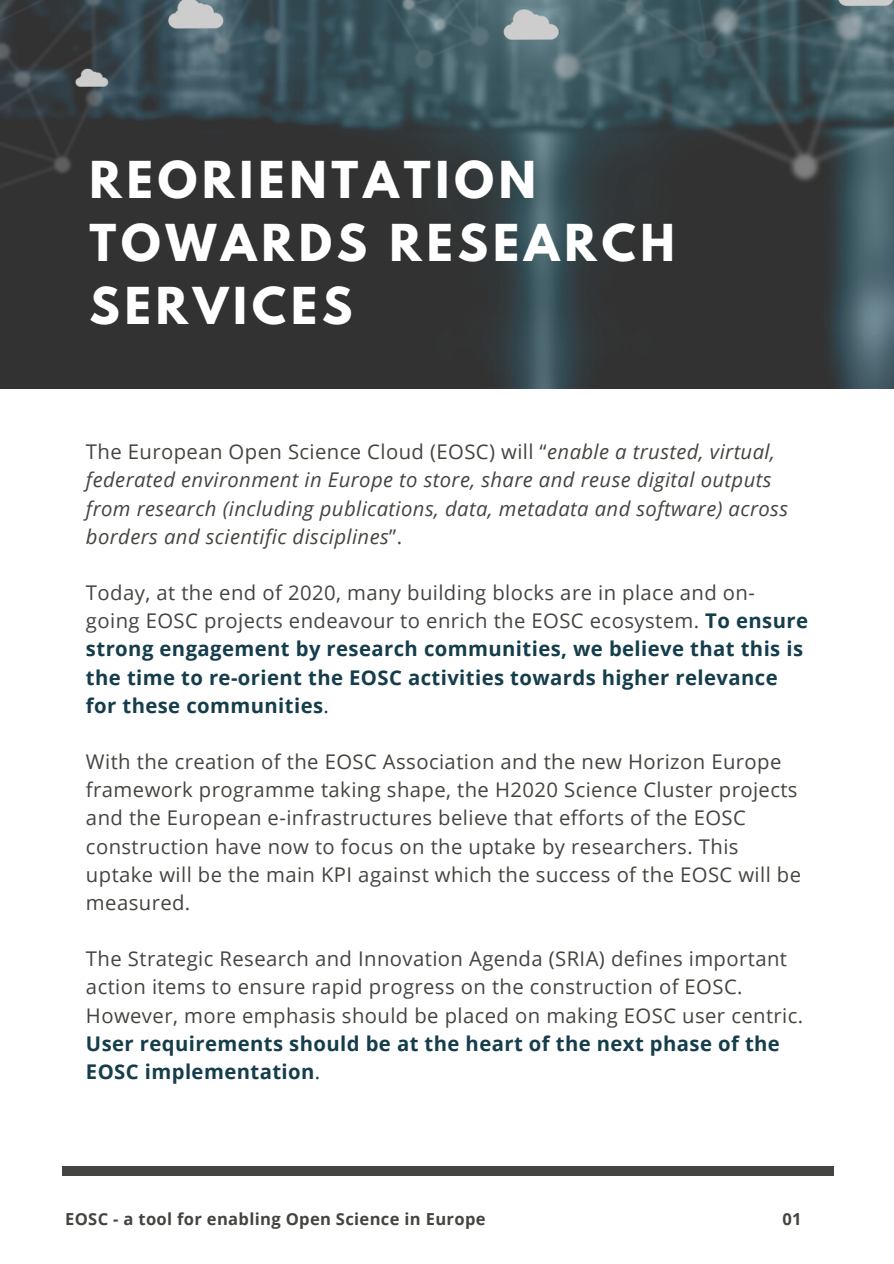
<style>
.page{position:relative;width:894px;height:1264px;background:#fff}
.page>*{position:absolute;margin:0;border:0;box-sizing:border-box;transform-origin:0 0}
.t1{font:700 45px/63px "League Spartan";letter-spacing:.11em;color:#fff}
.t2{font:20.25px/28.2px "Open Sans";letter-spacing:.02em;color:#444440}
.t3{font:700 20.25px/28.2px "Open Sans";letter-spacing:.02em;color:#153d4b}
.t4{font:italic 20.25px/28.2px "Open Sans";letter-spacing:.02em;color:#444440}
.t5{font:700 16.5px "Open Sans";letter-spacing:.02em;color:#444440}
.s1{font-style:normal}
.s2{font-weight:400;color:#444440}
.s3{font-weight:400}
</style>
<div class="page">
<img style="left:0;top:0;width:893px;height:388px">
<div style="left:62px;top:1166px;width:771px;height:9px;background:#444440"></div>
<h1 class="t1" style="left:89px;top:154px;width:587px">REORIENTATION<br>TOWARDS RESEARCH<br>SERVICES</h1>
<p class="t4" style="left:86px;top:437px;width:703px"><span class="s1">The European Open Science Cloud (EOSC) will “</span>enable a trusted, virtual, federated environment in Europe to store, share and reuse digital outputs from research (including publications, data, metadata and software) across borders and scientific disciplines<span class="s1">”.</span></p>
<p class="t3" style="left:86px;top:578px;width:723px"><span class="s2">Today, at the end of 2020, many building blocks are in place and on&shy;going EOSC projects endeavour to enrich the EOSC ecosystem.</span> To ensure strong engagement by research communities, we believe that this is the time to re-orient the EOSC activities towards higher relevance for these communities<span class="s3">.</span></p>
<p class="t2" style="left:86px;top:747px;width:716px">With the creation of the EOSC Association and the new Horizon Europe framework programme taking shape, the H2020 Science Cluster projects and the European e-infrastructures believe that efforts of the EOSC construction have now to focus on the uptake by researchers. This uptake will be the main KPI against which the success of the EOSC will be measured.</p>
<p class="t2" style="left:86px;top:944px;width:718px">The Strategic Research and Innovation Agenda (SRIA) defines important action items to ensure rapid progress on the construction of EOSC.<br>However, more emphasis should be placed on making EOSC user centric.</p>
<p class="t3" style="left:86px;top:1028px;width:695px">User requirements should be at the heart of the next phase of the<br>EOSC implementation<span class="s3">.</span></p>
<p class="t5" style="left:65px;top:1206px;width:422px">EOSC - a tool for enabling Open Science in Europe</p>
<p class="t5" style="left:782px;top:1206px;width:21px">01</p>
</div>
